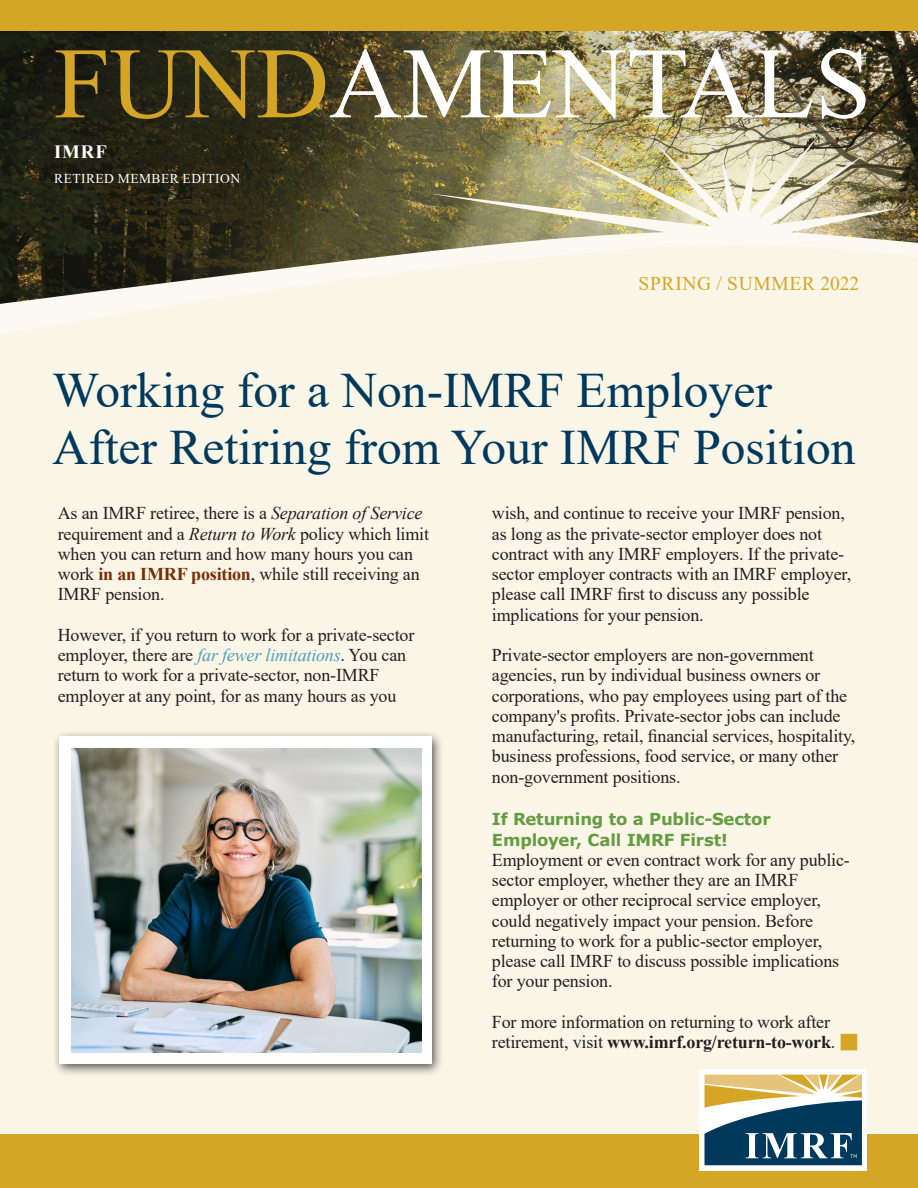
<style>
.page{position:relative;width:918px;height:1188px;background:#fff}
.page>*{position:absolute;margin:0;border:0;box-sizing:border-box;transform-origin:0 0}
.t1{font:101.1px "Times New Roman";color:#fff}
.Headline_-_Page_1{font:49.5px "Times New Roman";color:#00395c}
.t2{font:19.5px "Times New Roman";letter-spacing:.035em;color:#d5a626}
.t3{font:700 18.75px "Times New Roman";color:#fff}
.Subhead_-_Dark_Blue{font:18px/20.2px "Times New Roman";letter-spacing:-.01em;color:#231f20}
.Subhead_-_Dark_Blue-2{font:700 16.5px/21px "Verdana Pro";letter-spacing:-.01em;color:#669c41}
.t4{font:13.5px "Times New Roman";letter-spacing:.035em;color:#fff}
.s1{color:#d5a626}
.s2{font-style:italic}
.s3{font-weight:700;color:#7c2b06}
.s4{font-style:italic;color:#539db5}
.s5{font-weight:700}
</style>
<div class="page">
<div style="left:0;top:1134px;width:918px;height:54px;background:#d5a626"></div>
<div style="left:0;top:335px;width:918px;height:798px;background:#f9f6e7"></div>
<div style="left:699px;top:1069px;width:168px;height:101px;background:#fff"></div>
<svg style="left:704px;top:1075px;width:158px;height:90px"></svg>
<svg style="left:0;top:304px;width:918px;height:31px;fill:#f9f6e7"></svg>
<img style="left:0;top:200px;width:918px;height:104px">
<div style="left:0;top:0;width:918px;height:200px;background:#231f20;opacity:.9"></div>
<div style="left:0;top:0;width:918px;height:30px;background:#d5a626"></div>
<div style="left:52px;top:730px;width:392px;height:346px;background:#231f20;opacity:.75"></div>
<div style="left:60px;top:736px;width:372px;height:327px;background:#fff"></div>
<img style="left:71px;top:748px;width:350px;height:304px">
<svg style="left:841px;top:1033px;width:16px;height:17px"></svg>
<p class="t1" style="left:54px;top:12px;width:819px"><span class="s1">FUND</span>AMENTALS</p>
<p class="t3" style="left:54px;top:138px;width:54px">IMRF</p>
<p class="t4" style="left:54px;top:169px;width:187px">RETIRED MEMBER EDITION</p>
<p class="t2" style="left:639px;top:270px;width:222px">SPRING / SUMMER 2022</p>
<p class="Headline_-_Page_1" style="left:53px;top:355px;width:721px">Working for a Non-IMRF Employer</p>
<p class="Headline_-_Page_1" style="left:53px;top:412px;width:805px">After Retiring from Your IMRF Position</p>
<p class="Subhead_-_Dark_Blue" style="left:58px;top:503px;width:373px">As an IMRF retiree, there is a <span class="s2">Separation of Service </span>requirement and a <span class="s2">Return to Work</span> policy which limit when you can return and how many hours you can work <span class="s3">in an IMRF position</span>, while still receiving an IMRF pension.</p>
<p class="Subhead_-_Dark_Blue" style="left:58px;top:624px;width:358px">However, if you return to work for a private-sector employer, there are <span class="s4">far fewer limitations</span>. You can return to work for a private-sector, non-IMRF employer at any point, for as many hours as you</p>
<p class="Subhead_-_Dark_Blue" style="left:492px;top:503px;width:361px">wish, and continue to receive your IMRF pension, as long as the private-sector employer does not contract with any IMRF employers. If the private&shy;sector employer contracts with an IMRF employer, please call IMRF first to discuss any possible implications for your pension.</p>
<p class="Subhead_-_Dark_Blue" style="left:492px;top:644px;width:365px">Private-sector employers are non-government agencies, run by individual business owners or corporations, who pay employees using part of the company's profits. Private-sector jobs can include manufacturing, retail, financial services, hospitality, business professions, food service, or many other non-government positions.</p>
<p class="Subhead_-_Dark_Blue-2" style="left:492px;top:808px;width:280px">If Returning to a Public-Sector<br>Employer, Call IMRF First!</p>
<p class="Subhead_-_Dark_Blue" style="left:492px;top:849px;width:359px">Employment or even contract work for any public&shy;sector employer, whether they are an IMRF employer or other reciprocal service employer, could negatively impact your pension. Before returning to work for a public-sector employer, please call IMRF to discuss possible implications for your pension.</p>
<p class="Subhead_-_Dark_Blue" style="left:492px;top:1011px;width:345px">For more information on returning to work after retirement, visit <span class="s5">www.imrf.org/return-to-work</span>.</p>
</div>
